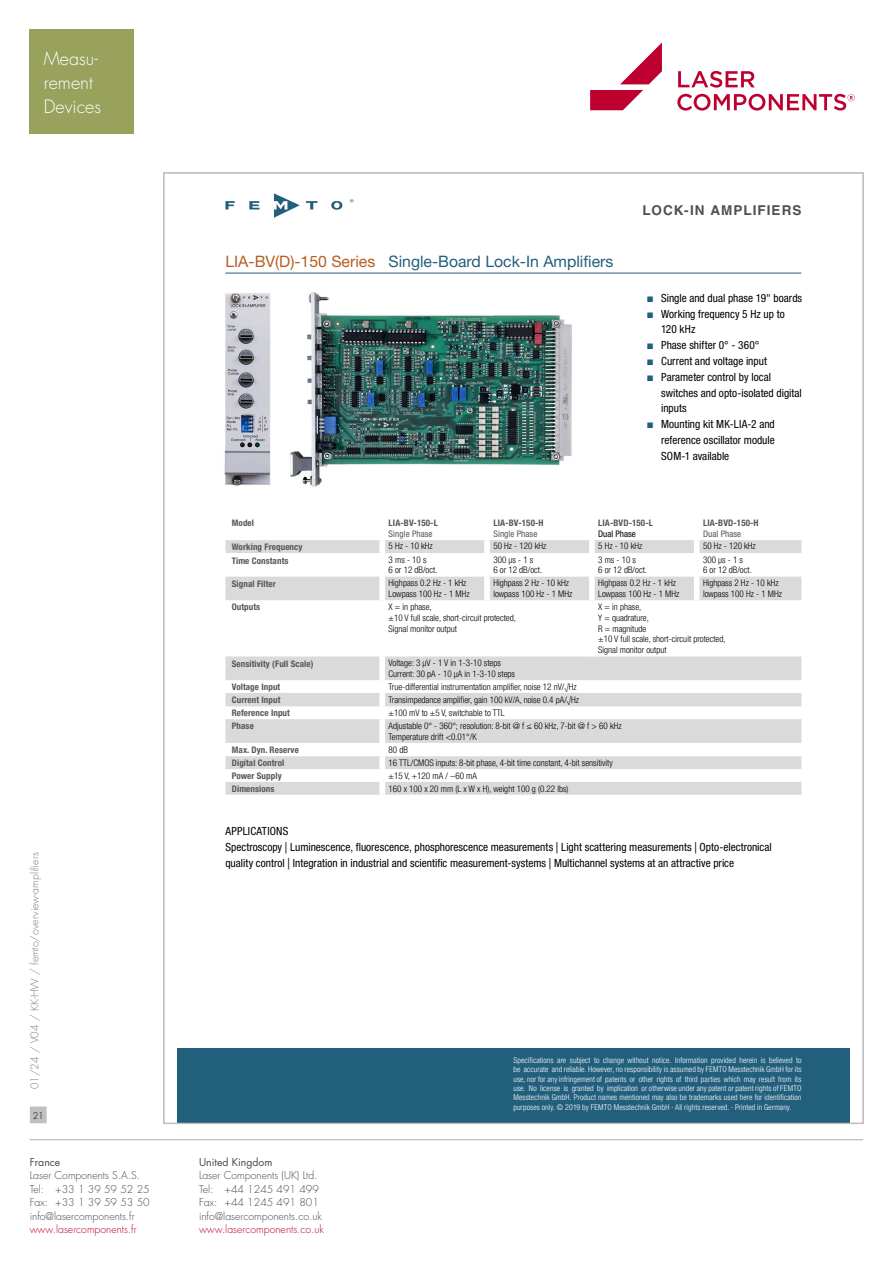
<style>
.page{position:relative;width:893px;height:1263px;background:#fff}
.page>*{position:absolute;margin:0;border:0;box-sizing:border-box;transform-origin:0 0}
.t1{font:300 18px/24px "Futura Std";color:#fff}
.t2{font:15.75px "Helvetica Neue";color:#225f7d}
.t3{font:700 13.5px "Helvetica";letter-spacing:.075em;color:#4b5155}
.t4{font:condensed 11.25px/15.8px "Helvetica Neue";color:#000}
.t5{font:300 10.5px/13.5px "Futura Std";color:#484848}
.t6{font:300 10.5px "Futura Std";color:#be0027}
.t7{font:300 10.5px "Futura Std";color:#7c7c7c}
.t8{font:10.5px "Futura Std";color:#484848}
.t9{font:300 condensed 9px/10.8px "Helvetica Neue LT Pro";color:#000}
.t10{font:700 condensed 9px "Helvetica Neue";letter-spacing:.01em;color:#565656}
.t11{font:condensed 9px "Helvetica Neue";letter-spacing:.01em;color:#565656}
.t12{font:condensed 9px "Helvetica Neue LT Pro";color:#000}
.t13{font:300 9px "Futura Std";color:#000}
.t14{font:300 condensed 7.95px/9.4px "Helvetica Neue LT Pro";letter-spacing:.015em;color:#fff;text-align:justify}
.s1{color:#b75e22}
.s2{font-stretch:normal}
</style>
<div class="page">
<hr style="left:30px;top:1139px;width:833px;height:1px;background:#c0c0c0">
<div style="left:31px;top:1107px;width:15px;height:16px;background:#c0c0c0"></div>
<div style="left:30px;top:1106px;width:17px;height:17px;border:1px solid #c0c0c0"></div>
<svg style="left:677px;top:71px;width:178px;height:40px"></svg>
<svg style="left:590px;top:43px;width:72px;height:67px"></svg>
<svg style="left:225px;top:201px;width:10px;height:8px"></svg>
<svg style="left:249px;top:201px;width:11px;height:8px"></svg>
<svg style="left:306px;top:201px;width:11px;height:8px"></svg>
<svg style="left:274px;top:193px;width:26px;height:25px"></svg>
<svg style="left:331px;top:201px;width:11px;height:9px"></svg>
<svg style="left:350px;top:199px;width:3px;height:4px"></svg>
<div style="left:177px;top:1048px;width:672px;height:75px;background:#225f7d"></div>
<img style="left:224px;top:292px;width:348px;height:195px">
<hr style="left:225px;top:273px;width:576px;height:1px;background:#225f7d">
<svg style="left:225px;top:540px;width:576px;height:255px"></svg>
<div style="left:379px;top:540px;width:6px;height:13px;background:#fff"></div>
<div style="left:484px;top:540px;width:6px;height:13px;background:#fff"></div>
<div style="left:589px;top:540px;width:6px;height:13px;background:#fff"></div>
<div style="left:694px;top:540px;width:5px;height:13px;background:#fff"></div>
<div style="left:379px;top:553px;width:6px;height:24px;background:#fff"></div>
<div style="left:484px;top:553px;width:6px;height:24px;background:#fff"></div>
<div style="left:589px;top:553px;width:6px;height:24px;background:#fff"></div>
<div style="left:694px;top:553px;width:5px;height:24px;background:#fff"></div>
<div style="left:379px;top:577px;width:6px;height:23px;background:#fff"></div>
<div style="left:484px;top:577px;width:6px;height:23px;background:#fff"></div>
<div style="left:589px;top:577px;width:6px;height:23px;background:#fff"></div>
<div style="left:694px;top:577px;width:5px;height:23px;background:#fff"></div>
<div style="left:379px;top:600px;width:6px;height:56px;background:#fff"></div>
<div style="left:589px;top:600px;width:6px;height:56px;background:#fff"></div>
<div style="left:379px;top:656px;width:6px;height:24px;background:#fff"></div>
<div style="left:379px;top:680px;width:6px;height:13px;background:#fff"></div>
<div style="left:379px;top:693px;width:6px;height:13px;background:#fff"></div>
<div style="left:379px;top:706px;width:6px;height:13px;background:#fff"></div>
<div style="left:379px;top:719px;width:6px;height:24px;background:#fff"></div>
<div style="left:379px;top:743px;width:6px;height:13px;background:#fff"></div>
<div style="left:379px;top:756px;width:6px;height:13px;background:#fff"></div>
<div style="left:379px;top:769px;width:6px;height:13px;background:#fff"></div>
<div style="left:379px;top:782px;width:6px;height:13px;background:#fff"></div>
<div style="left:30px;top:30px;width:104px;height:104px;background:#98a25d"></div>
<h1 class="t1" style="left:44px;top:47px;width:59px">Measu&shy;rement<br>Devices</h1>
<p class="t7" style="left:28px;top:1089px;width:238px;rotate:-90deg">01/24 / V04 / KK-HW / femto/overview-amplifiers</p>
<p class="t13" style="left:33px;top:1110px;width:13px">21</p>
<p class="t8" style="left:30px;top:1155px;width:32px">France</p>
<p class="t5" style="left:30px;top:1169px;width:121px">Laser Components S.A.S.<br>Tel: +33 1 39 59 52 25<br>Fax: +33 1 39 59 53 50 info@lasercomponents.fr</p>
<p class="t6" style="left:30px;top:1223px;width:108px">www.lasercomponents.fr</p>
<h2 class="t2" style="left:225px;top:252px;width:389px"><span class="s1">LIA-BV(D)-150 Series</span> Single-Board Lock-In Amplifiers</h2>
<h3 class="t3" style="left:642px;top:202px;width:161px">LOCK-IN AMPLIFIERS</h3>
<p class="t4" style="left:661px;top:290px;width:143px">Single and dual phase 19" boards<br>Working frequency 5 Hz up to<br>120 kHz<br>Phase shifter 0° - 360°<br>Current and voltage input<br>Parameter control by local switches and opto-isolated digital inputs<br>Mounting kit MK-LIA-2 and reference oscillator module<br>SOM-1 available</p>
<p class="t10" style="left:232px;top:517px;width:24px">Model</p>
<p class="t10" style="left:389px;top:517px;width:51px">LIA-BV-150-L</p>
<p class="t11" style="left:389px;top:529px;width:45px">Single Phase</p>
<p class="t10" style="left:493px;top:517px;width:52px">LIA-BV-150-H</p>
<p class="t11" style="left:493px;top:529px;width:45px">Single Phase</p>
<p class="t10" style="left:598px;top:517px;width:56px">LIA-BVD-150-L</p>
<p class="t12" style="left:598px;top:528px;width:39px">Dual Phase</p>
<p class="t10" style="left:703px;top:517px;width:57px">LIA-BVD-150-H</p>
<p class="t11" style="left:703px;top:529px;width:40px">Dual Phase</p>
<p class="t10" style="left:232px;top:541px;width:72px">Working Frequency</p>
<p class="t9" style="left:389px;top:541px;width:46px">5 Hz - 10 kHz</p>
<p class="t9" style="left:493px;top:541px;width:54px">50 Hz - 120 kHz</p>
<p class="t9" style="left:598px;top:541px;width:46px">5 Hz - 10 kHz</p>
<p class="t9" style="left:703px;top:541px;width:54px">50 Hz - 120 kHz</p>
<p class="t10" style="left:232px;top:555px;width:58px">Time Constants</p>
<p class="t9" style="left:389px;top:554px;width:50px">3 ms - 10 s<br>6 or 12 dB/oct.</p>
<p class="t9" style="left:493px;top:554px;width:50px">300 µs - 1 s<br>6 or 12 dB/oct.</p>
<p class="t9" style="left:598px;top:554px;width:50px">3 ms - 10 s<br>6 or 12 dB/oct.</p>
<p class="t9" style="left:703px;top:554px;width:50px">300 µs - 1 s<br>6 or 12 dB/oct.</p>
<p class="t10" style="left:232px;top:579px;width:46px">Signal Filter</p>
<p class="t9" style="left:389px;top:578px;width:83px">Highpass 0.2 Hz - 1 kHz<br>Lowpass 100 Hz - 1 MHz</p>
<p class="t9" style="left:493px;top:578px;width:80px">Highpass 2 Hz - 10 kHz lowpass 100 Hz - 1 MHz</p>
<p class="t9" style="left:598px;top:578px;width:83px">Highpass 0.2 Hz - 1 kHz<br>Lowpass 100 Hz - 1 MHz</p>
<p class="t9" style="left:703px;top:578px;width:80px">Highpass 2 Hz - 10 kHz lowpass 100 Hz - 1 MHz</p>
<p class="t10" style="left:232px;top:602px;width:30px">Outputs</p>
<p class="t9" style="left:389px;top:601px;width:129px">X = in phase,<br>±10 V full scale, short-circuit protected,<br>Signal monitor output</p>
<p class="t9" style="left:598px;top:601px;width:129px">X = in phase,<br>Y = quadrature,<br>R = magnitude<br>±10 V full scale, short-circuit protected,<br>Signal monitor output</p>
<p class="t10" style="left:232px;top:658px;width:83px">Sensitivity (Full Scale)</p>
<p class="t9" style="left:389px;top:657px;width:128px">Voltage: 3 µV - 1 V in 1-3-10 steps<br>Current: 30 pA - 10 µA in 1-3-10 steps</p>
<p class="t10" style="left:232px;top:681px;width:50px">Voltage Input</p>
<p class="t9" style="left:389px;top:681px;width:190px">True-differential instrumentation amplifier, noise 12 nV/√Hz</p>
<p class="t10" style="left:232px;top:694px;width:50px">Current Input</p>
<p class="t9" style="left:389px;top:694px;width:192px">Transimpedance amplifier, gain 100 kV/A, noise 0.4 pA/√Hz</p>
<p class="t10" style="left:232px;top:708px;width:60px">Reference Input</p>
<p class="t9" style="left:389px;top:707px;width:117px">±100 mV to ±5 V, switchable to TTL</p>
<p class="t10" style="left:232px;top:721px;width:24px">Phase</p>
<p class="t9" style="left:389px;top:720px;width:234px">Adjustable 0° - 360°; resolution: 8-bit @ f ≤ 60 kHz, 7-bit @ f &gt; 60 kHz<br>Temperature drift &lt;0.01°/K</p>
<p class="t10" style="left:232px;top:744px;width:69px">Max. Dyn. Reserve</p>
<p class="t9" style="left:389px;top:744px;width:21px">80 dB</p>
<p class="t10" style="left:232px;top:757px;width:54px">Digital Control</p>
<p class="t9" style="left:389px;top:757px;width:226px">16 TTL/CMOS inputs: 8-bit phase, 4-bit time constant, 4-bit sensitivity</p>
<p class="t10" style="left:232px;top:770px;width:51px">Power Supply</p>
<p class="t9" style="left:389px;top:770px;width:90px">±15 V, +120 mA / −60 mA</p>
<p class="t10" style="left:232px;top:783px;width:44px">Dimensions</p>
<p class="t9" style="left:389px;top:783px;width:181px">160 x 100 x 20 mm (L x W x H), weight 100 g (0.22 lbs)</p>
<p class="t4" style="left:225px;top:823px;width:548px">APPLICATIONS<br>Spectroscopy <span class="s2">|</span> Luminescence, fluorescence, phosphorescence measurements <span class="s2">|</span> Light scattering measurements <span class="s2">|</span> Opto-electronical quality control <span class="s2">|</span> Integration in industrial and scientific measurement-systems <span class="s2">|</span> Multichannel systems at an attractive price</p>
<p class="t8" style="left:199px;top:1155px;width:75px">United Kingdom</p>
<p class="t5" style="left:199px;top:1169px;width:124px">Laser Components (UK) Ltd.<br>Tel: +44 1245 491 499<br>Fax: +44 1245 491 801 info@lasercomponents.co.uk</p>
<p class="t6" style="left:199px;top:1223px;width:126px">www.lasercomponents.co.uk</p>
<p class="t14" style="left:513px;top:1055px;width:290px">Specifications are subject to change without notice. Information provided herein is believed to be accurate and reliable. However, no responsibility is assumed by FEMTO Messtechnik GmbH for its use, nor for any infringement of patents or other rights of third parties which may result from its use. No license is granted by implication or otherwise under any patent or patent rights of FEMTO Messtechnik GmbH. Product names mentioned may also be trademarks used here for identification purposes only. © 2019 by FEMTO Messtechnik GmbH · All rights reserved. · Printed in Germany.</p>
</div>
